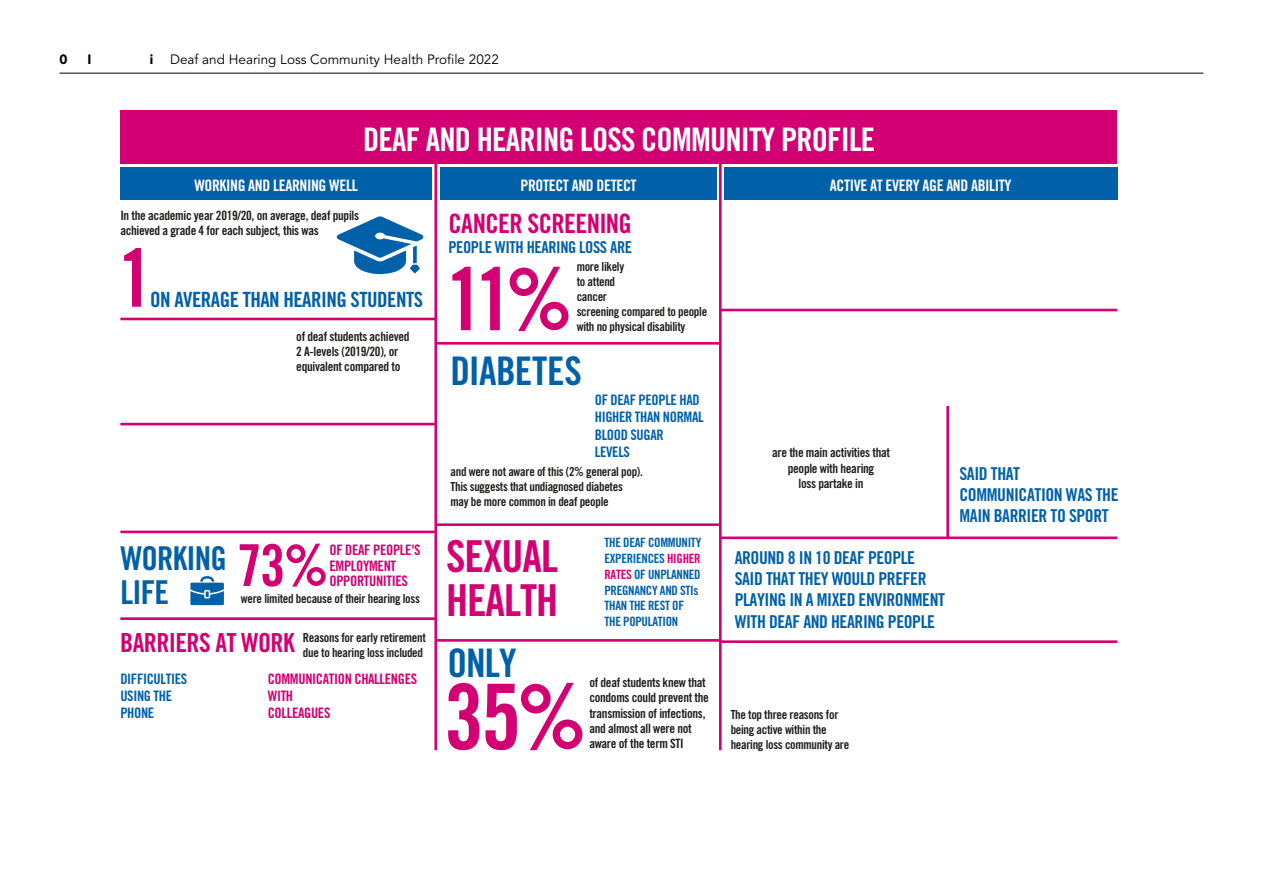
<style>
.page{position:relative;width:1263px;height:893px;background:#fff}
.page>*{position:absolute;margin:0;border:0;box-sizing:border-box;transform-origin:0 0}
.t1{font:90.75px "Trade Gothic LT Pro Bd Cn 20";color:#d20072}
.t2{font:86.7px "Trade Gothic LT Pro Bd Cn 20";color:#d20072}
.t3{font:80.1px "Trade Gothic LT Pro Bd Cn 20";color:#d20072}
.t4{font:57.9px "Trade Gothic LT Pro Bd Cn 20";color:#d20072}
.t5{font:43.95px/44px "Trade Gothic LT Pro Bd Cn 20";letter-spacing:-.025em;color:#d20072}
.t6{font:39.45px "Trade Gothic LT Pro Bd Cn 20";letter-spacing:-.01em;color:#0060a8}
.t7{font:39.3px "Trade Gothic LT Pro Bd Cn 20";color:#0060a8}
.t8{font:32.85px/34.2px "Trade Gothic LT Pro Bd Cn 20";letter-spacing:-.025em;color:#0060a8}
.t9{font:32.4px "Trade Gothic LT Pro Bd Cn 20";letter-spacing:-.025em;color:#fff}
.t10{font:26.7px "Trade Gothic LT Pro Bd Cn 20";letter-spacing:-.02em;color:#d20072}
.t11{font:26.25px "Trade Gothic LT Pro Bd Cn 20";letter-spacing:-.025em;color:#d20072}
.t12{font:21px "Trade Gothic LT Pro Bd Cn 20";letter-spacing:-.025em;color:#0060a8}
.t13{font:17.7px/21.3px "Trade Gothic LT Pro Bd Cn 20";letter-spacing:-.025em;color:#0060a8}
.t14{font:16.5px "Trade Gothic LT Pro Bd Cn 20";letter-spacing:-.025em;color:#0060a8}
.t15{font:15.75px "Trade Gothic LT Pro Bd Cn 20";letter-spacing:-.025em;color:#fff}
.t16{font:14.4px/15.8px "Trade Gothic LT Pro Bd Cn 20";letter-spacing:-.025em;color:#d20072}
.t17{font:14.4px/17.4px "Trade Gothic LT Pro Bd Cn 20";letter-spacing:-.025em;color:#0060a8}
.t18{font:13.5px "Avenir LT Pro";color:#000}
.t19{font:12.9px/15.5px "Trade Gothic LT Pro Bd Cn 20";letter-spacing:-.025em;color:#1d1d1b}
.t20{font:12.9px/15.8px "Trade Gothic LT Pro Bd Cn 20";letter-spacing:-.025em;color:#0060a8}
.t21{font:12.45px/15px "Trade Gothic LT Pro Bd Cn 20";letter-spacing:-.025em;color:#1d1d1b}
.s1{font-weight:900}
.s2{color:#d20072}
</style>
<div class="page">
<hr style="left:60px;top:73px;width:1143px;height:1px;background:#000">
<div style="left:120px;top:111px;width:997px;height:53px;background:#d20072"></div>
<div style="left:120px;top:167px;width:311px;height:33px;background:#0060a8"></div>
<div style="left:724px;top:167px;width:393px;height:33px;background:#0060a8"></div>
<div style="left:440px;top:167px;width:277px;height:33px;background:#0060a8"></div>
<hr style="left:434px;top:161px;width:3px;height:589px;background:#d20072">
<hr style="left:120px;top:318px;width:316px;height:2px;background:#d20072">
<hr style="left:719px;top:161px;width:3px;height:589px;background:#d20072">
<hr style="left:120px;top:423px;width:316px;height:2px;background:#d20072">
<hr style="left:120px;top:531px;width:316px;height:2px;background:#d20072">
<hr style="left:436px;top:639px;width:284px;height:3px;background:#d20072">
<hr style="left:436px;top:523px;width:284px;height:3px;background:#d20072">
<hr style="left:436px;top:342px;width:284px;height:3px;background:#d20072">
<hr style="left:720px;top:309px;width:397px;height:2px;background:#d20072">
<hr style="left:120px;top:617px;width:316px;height:3px;background:#d20072">
<hr style="left:720px;top:536px;width:397px;height:3px;background:#d20072">
<hr style="left:720px;top:640px;width:397px;height:3px;background:#d20072">
<hr style="left:946px;top:406px;width:3px;height:132px;background:#d20072">
<svg style="left:337px;top:216px;width:87px;height:59px"></svg>
<svg style="left:190px;top:576px;width:34px;height:29px"></svg>
<p class="t18" style="left:60px;top:51px;width:441px"><span class="s1">04 Infographics</span> Deaf and Hearing Loss Community Health Profile 2022</p>
<h3 class="t9" style="left:363px;top:119px;width:514px">DEAF AND HEARING LOSS COMMUNITY PROFILE</h3>
<p class="t15" style="left:194px;top:175px;width:165px">WORKING AND LEARNING WELL</p>
<p class="t15" style="left:520px;top:175px;width:118px">PROTECT AND DETECT</p>
<p class="t15" style="left:830px;top:175px;width:183px">ACTIVE AT EVERY AGE AND ABILITY</p>
<h3 class="t10" style="left:448px;top:207px;width:185px">CANCER SCREENING</h3>
<p class="t19" style="left:120px;top:208px;width:240px">In the academic year 2019/20, on average, deaf pupils achieved a grade 4 for each subject, this was</p>
<h3 class="t3" style="left:118px;top:229px;width:37px">1</h3>
<h3 class="t12" style="left:150px;top:286px;width:274px">ON AVERAGE THAN HEARING STUDENTS</h3>
<p class="t19" style="left:296px;top:329px;width:115px">of deaf students achieved<br>2 A-levels (2019/20), or equivalent compared to</p>
<h3 class="t14" style="left:448px;top:237px;width:185px">PEOPLE WITH HEARING LOSS ARE</h3>
<h2 class="t2" style="left:445px;top:247px;width:129px">11%</h2>
<p class="t21" style="left:577px;top:259px;width:132px">more likely<br>to attend<br>cancer<br>screening compared to people with no physical disability</p>
<h3 class="t6" style="left:451px;top:347px;width:133px">DIABETES</h3>
<p class="t17" style="left:595px;top:391px;width:110px">OF DEAF PEOPLE HAD<br>HIGHER THAN NORMAL<br>BLOOD SUGAR<br>LEVELS</p>
<p class="t21" style="left:450px;top:464px;width:194px">and were not aware of this (2% general pop).<br>This suggests that undiagnosed diabetes may be more common in deaf people</p>
<p class="t20" style="left:604px;top:535px;width:98px">THE DEAF COMMUNITY<br>EXPERIENCES <span class="s2">HIGHER<br>RATES</span> OF UNPLANNED<br>PREGNANCY AND STIs<br>THAN THE REST OF<br>THE POPULATION</p>
<h3 class="t8" style="left:120px;top:540px;width:108px">WORKING<br>LIFE</h3>
<h3 class="t5" style="left:446px;top:534px;width:114px">SEXUAL<br>HEALTH</h3>
<h3 class="t11" style="left:120px;top:627px;width:176px">BARRIERS AT WORK</h3>
<h3 class="t4" style="left:236px;top:530px;width:94px">73%</h3>
<p class="t16" style="left:329px;top:542px;width:93px">OF DEAF PEOPLE'S<br>EMPLOYMENT<br>OPPORTUNITIES</p>
<p class="t21" style="left:241px;top:591px;width:181px">were limited because of their hearing loss</p>
<p class="t21" style="left:303px;top:630px;width:124px">Reasons for early retirement due to hearing loss included</p>
<h3 class="t7" style="left:447px;top:639px;width:71px">ONLY</h3>
<p class="t17" style="left:120px;top:670px;width:68px">DIFFICULTIES<br>USING THE<br>PHONE</p>
<p class="t16" style="left:268px;top:670px;width:151px;line-height:17.1px">COMMUNICATION CHALLENGES<br>WITH<br>COLLEAGUES</p>
<p class="t19" style="left:589px;top:674px;width:121px">of deaf students knew that condoms could prevent the transmission of infections, and almost all were not aware of the term STI</p>
<h1 class="t1" style="left:444px;top:662px;width:144px">35%</h1>
<p class="t19" style="left:772px;top:445px;width:119px;text-align:center">are the main activities that people with hearing<br>loss partake in</p>
<h3 class="t13" style="left:735px;top:547px;width:212px">AROUND 8 IN 10 DEAF PEOPLE<br>SAID THAT THEY WOULD PREFER<br>PLAYING IN A MIXED ENVIRONMENT<br>WITH DEAF AND HEARING PEOPLE</h3>
<h3 class="t13" style="left:959px;top:463px;width:161px">SAID THAT<br>COMMUNICATION WAS THE<br>MAIN BARRIER TO SPORT</h3>
<p class="t21" style="left:731px;top:707px;width:120px">The top three reasons for being active within the hearing loss community are</p>
</div>
